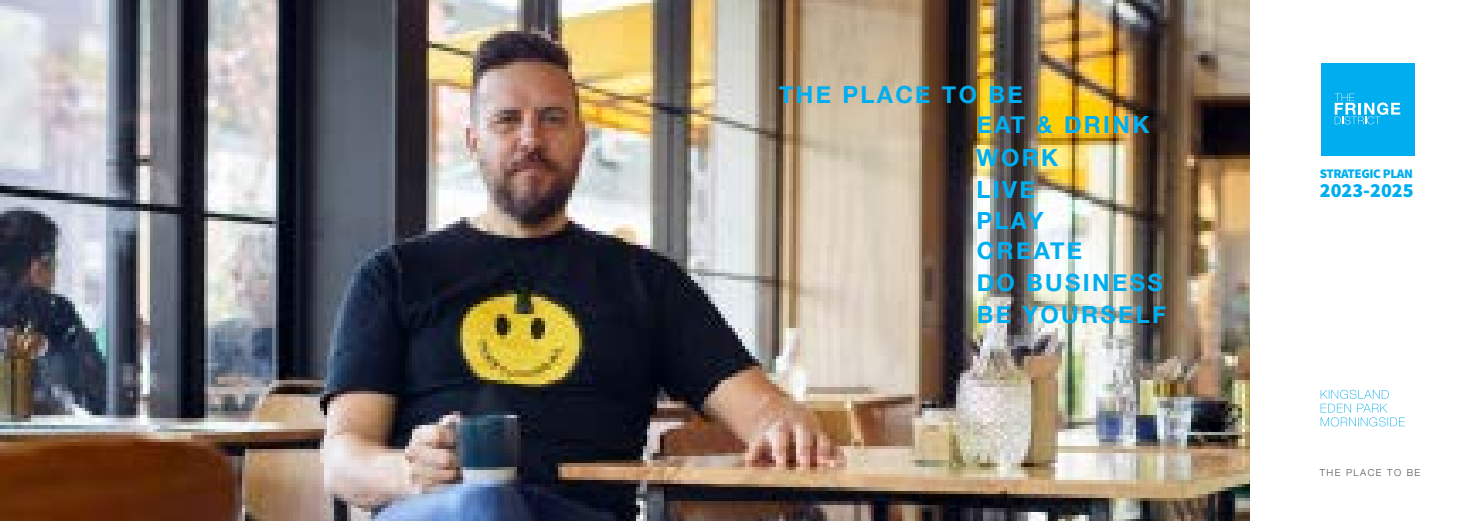
<style>
.page{position:relative;width:1474px;height:521px;background:#fff}
.page>*{position:absolute;margin:0;border:0;box-sizing:border-box;transform-origin:0 0}
.t1{font:700 23.62px/31.4px "Helvetica Neue";letter-spacing:.1em;color:#00aeef}
.t2{font:900 20.12px "Source Sans Pro";color:#00aeef}
.t3{font:900 13.12px "Source Sans Pro";letter-spacing:-.03em;color:#00aeef}
.t4{font:300 9.62px "Helvetica Neue";letter-spacing:.15em;color:#58595b}
</style>
<div class="page">
<img style="left:0;top:0;width:1249px;height:521px">
<div style="left:1320px;top:63px;width:94px;height:92px;background:#00aeef"></div>
<svg style="left:1334px;top:94px;width:66px;height:30px"></svg>
<svg style="left:1320px;top:390px;width:84px;height:36px"></svg>
<p class="t1" style="left:976px;top:80px;width:174px;line-height:30.1px;text-indent:-198px">THE PLACE TO BE<br>EAT &amp; DRINK</p>
<p class="t1" style="left:976px;top:142px;width:191px">WORK<br>LIVE<br>PLAY<br>CREATE<br>DO BUSINESS<br>BE YOURSELF</p>
<p class="t3" style="left:1319px;top:164px;width:95px">STRATEGIC PLAN</p>
<p class="t2" style="left:1319px;top:176px;width:95px">2023-2025</p>
<p class="t4" style="left:1319px;top:465px;width:102px">THE PLACE TO BE</p>
</div>
